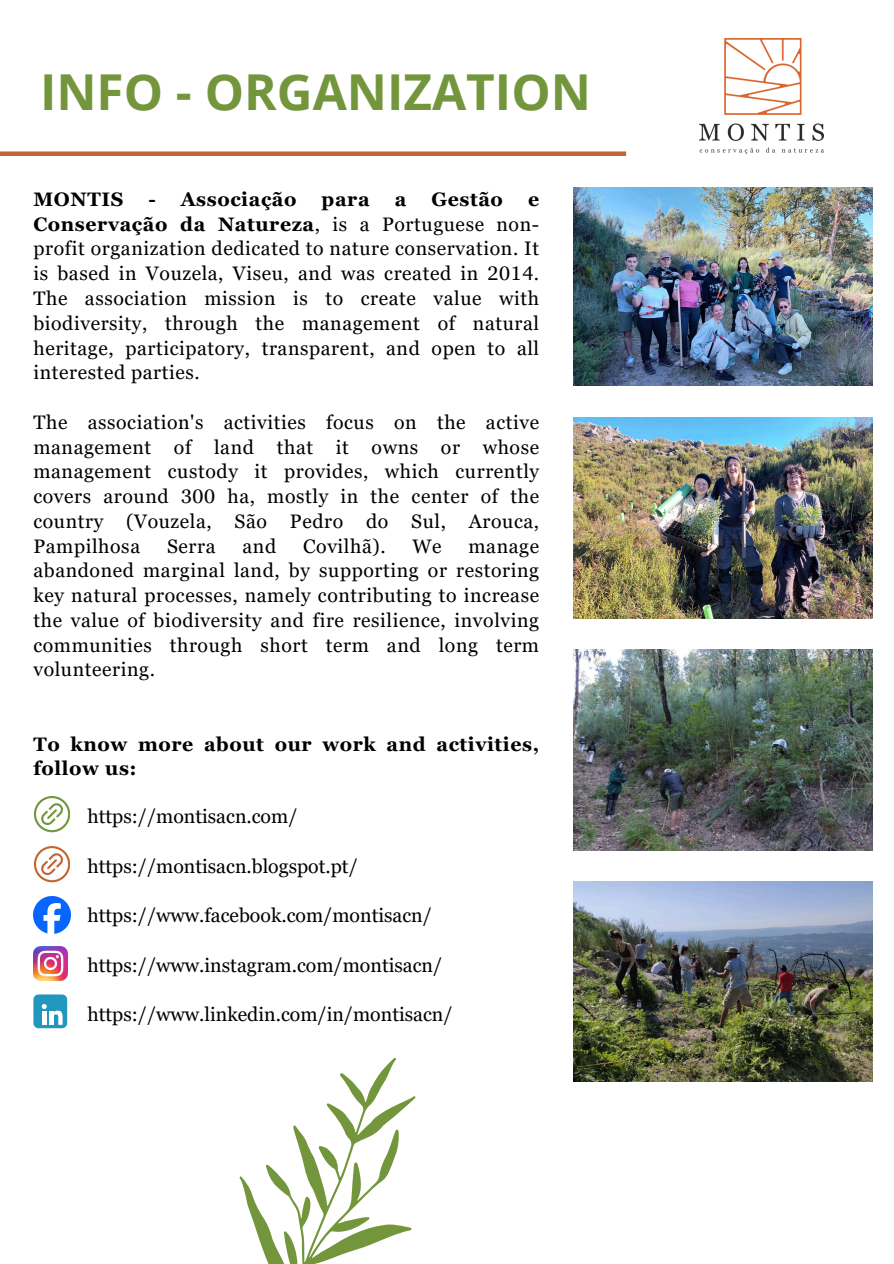
<style>
.page{position:relative;width:894px;height:1264px;background:#fff}
.page>*{position:absolute;margin:0;border:0;box-sizing:border-box;transform-origin:0 0}
.t1{font:700 49.5px "Open Sans";color:#73963c}
.t2{font:19.5px/24.8px "Georgia Pro";letter-spacing:.03em;color:#000;text-align:justify}
.t3{font:19.5px "Georgia Pro";color:#000}
.t4{font:700 19.5px/24.8px "Georgia Pro";letter-spacing:.03em;color:#000}
.s1{font-weight:700}
</style>
<div class="page">
<div style="left:0;top:151px;width:626px;height:5px;background:#c26531"></div>
<img style="left:699px;top:38px;width:123px;height:115px">
<div style="left:33px;top:994px;width:34px;height:34px;background:#2197bd;border-radius:5px"></div>
<svg style="left:42px;top:1004px;width:21px;height:20px"></svg>
<svg style="left:34px;top:846px;width:36px;height:36px"></svg>
<svg style="left:34px;top:796px;width:36px;height:36px"></svg>
<img style="left:33px;top:946px;width:34px;height:34px">
<img style="left:33px;top:896px;width:38px;height:37px">
<img style="left:573px;top:188px;width:299px;height:198px">
<img style="left:573px;top:418px;width:299px;height:200px">
<img style="left:573px;top:650px;width:299px;height:200px">
<img style="left:573px;top:881px;width:299px;height:200px">
<svg style="left:239px;top:1058px;width:177px;height:205px"></svg>
<p class="t1" style="left:40px;top:57px;width:552px">INFO - ORGANIZATION</p>
<h1 class="t4" style="left:33px;top:187px;width:91px">MONTIS</h1>
<h1 class="t4" style="left:148px;top:187px;width:150px">- Associação</h1>
<h1 class="t4" style="left:321px;top:187px;width:49px">para</h1>
<h1 class="t4" style="left:394px;top:187px;width:13px">a</h1>
<h1 class="t4" style="left:431px;top:187px;width:73px">Gestão</h1>
<h1 class="t2" style="left:33px;top:187px;width:507px;text-indent:494px"><span class="s1">e Conservação da Natureza</span>, is a Portuguese non&shy;profit organization dedicated to nature conservation. It is based in Vouzela, Viseu, and was created in 2014.<br>The association mission is to create value with biodiversity, through the management of natural heritage, participatory, transparent, and open to all interested parties.</h1>
<p class="t2" style="left:33px;top:409px;width:507px">The association's activities focus on the active management of land that it owns or whose management custody it provides, which currently covers around 300 ha, mostly in the center of the country (Vouzela, São Pedro do Sul, Arouca, Pampilhosa</p>
<p class="t2" style="left:167px;top:533px;width:50px">Serra</p>
<p class="t2" style="left:242px;top:533px;width:35px">and</p>
<p class="t2" style="left:303px;top:533px;width:84px">Covilhã).</p>
<p class="t2" style="left:412px;top:533px;width:31px">We</p>
<p class="t2" style="left:33px;top:533px;width:507px;text-indent:435px">manage abandoned marginal land, by supporting or restoring key natural processes, namely contributing to increase the value of biodiversity and fire resilience, involving communities through short term and long term volunteering.</p>
<p class="t4" style="left:33px;top:731px;width:507px">To know more about our work and activities, follow us:</p>
<p class="t3" style="left:87px;top:805px;width:211px">https://montisacn.com/</p>
<h2 class="t3" style="left:87px;top:854px;width:272px">https://montisacn.blogspot.pt/</h2>
<p class="t3" style="left:87px;top:904px;width:346px">https://www.facebook.com/montisacn/</p>
<p class="t3" style="left:87px;top:953px;width:356px">https://www.instagram.com/montisacn/</p>
<p class="t3" style="left:87px;top:1003px;width:366px">https://www.linkedin.com/in/montisacn/</p>
</div>
